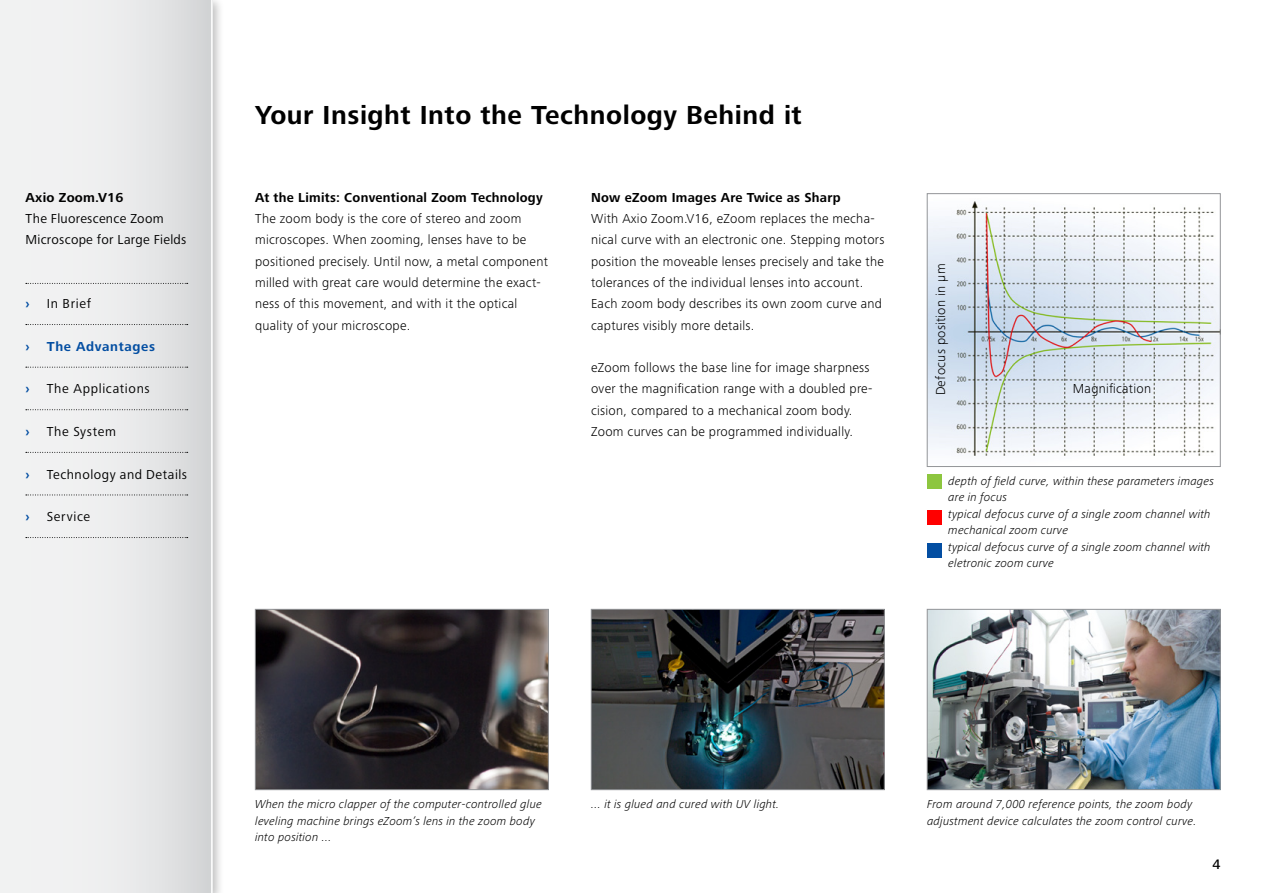
<style>
.page{position:relative;width:1263px;height:893px;background:#fff}
.page>*{position:absolute;margin:0;border:0;box-sizing:border-box;transform-origin:0 0}
.t1{font:700 27px "Zeiss Frutiger Next Pro";letter-spacing:.02em;color:#000}
.t2{font:500 14.25px "Zeiss Frutiger Next Pro";color:#000}
.t3{font:300 13.5px/21.3px "Zeiss Frutiger Next Pro";letter-spacing:.02em;color:#000}
.t4{font:13.5px/21.3px "Zeiss Frutiger Next Pro";letter-spacing:.035em;color:#000}
.t5{font:700 13.5px "Zeiss Frutiger Next Pro";letter-spacing:.02em;color:#000}
.t6{font:700 13.5px "Zeiss Frutiger Next Pro";letter-spacing:.05em;color:#034ea2}
.t7{font:italic 300 12px/16.5px "Zeiss Frutiger Next Pro";letter-spacing:.015em;color:#000}
</style>
<div class="page">
<div style="left:927px;top:474px;width:15px;height:15px;background:#8dc63f"></div>
<div style="left:927px;top:510px;width:15px;height:15px;background:#f00"></div>
<div style="left:927px;top:543px;width:15px;height:15px;background:#034ea2"></div>
<div style="left:0;top:0;width:224px;height:893px;background:#000;opacity:.25"></div>
<div style="left:0;top:0;width:213px;height:893px;background:linear-gradient(to right,#f8f8f8,#dadbdc)"></div>
<hr style="left:211px;top:0;width:2px;height:893px;background:#fff">
<svg style="left:26px;top:283px;width:162px;height:1px"></svg>
<svg style="left:26px;top:324px;width:162px;height:1px"></svg>
<svg style="left:26px;top:367px;width:162px;height:1px"></svg>
<svg style="left:26px;top:409px;width:162px;height:1px"></svg>
<svg style="left:26px;top:452px;width:162px;height:1px"></svg>
<svg style="left:26px;top:495px;width:162px;height:1px"></svg>
<svg style="left:26px;top:537px;width:162px;height:1px"></svg>
<img style="left:257px;top:611px;width:290px;height:177px">
<div style="left:255px;top:609px;width:294px;height:181px;border:1px solid #939598"></div>
<img style="left:593px;top:611px;width:289px;height:177px">
<div style="left:591px;top:609px;width:293px;height:181px;border:1px solid #939598"></div>
<img style="left:929px;top:611px;width:289px;height:177px">
<div style="left:927px;top:609px;width:293px;height:181px;border:1px solid #939598"></div>
<img style="left:929px;top:201px;width:289px;height:255px">
<div style="left:927px;top:193px;width:293px;height:274px;border:1px solid #939598"></div>
<p class="t5" style="left:26px;top:189px;width:99px">Axio Zoom.V16</p>
<p class="t4" style="left:26px;top:208px;width:162px">The Fluorescence Zoom<br>Microscope for Large Fields</p>
<p class="t6" style="left:26px;top:296px;width:6px">›</p>
<p class="t4" style="left:47px;top:293px;width:46px">In Brief</p>
<p class="t6" style="left:26px;top:339px;width:6px">›</p>
<p class="t6" style="left:47px;top:339px;width:110px">The Advantages</p>
<p class="t6" style="left:26px;top:381px;width:6px">›</p>
<p class="t4" style="left:47px;top:378px;width:104px">The Applications</p>
<p class="t6" style="left:26px;top:424px;width:6px">›</p>
<p class="t4" style="left:47px;top:421px;width:71px">The System</p>
<p class="t6" style="left:26px;top:466px;width:6px">›</p>
<p class="t4" style="left:47px;top:463px;width:142px">Technology and Details</p>
<p class="t6" style="left:26px;top:509px;width:6px">›</p>
<p class="t4" style="left:47px;top:506px;width:45px">Service</p>
<h1 class="t1" style="left:255px;top:99px;width:548px">Your Insight Into the Technology Behind it</h1>
<p class="t5" style="left:255px;top:189px;width:289px">At the Limits: Conventional Zoom Technology</p>
<p class="t3" style="left:255px;top:208px;width:294px">The zoom body is the core of stereo and zoom microscopes. When zooming, lenses have to be positioned precisely. Until now, a metal component milled with great care would determine the exact&shy;ness of this movement, and with it the optical quality of your microscope.</p>
<p class="t5" style="left:591px;top:189px;width:251px">Now eZoom Images Are Twice as Sharp</p>
<p class="t3" style="left:591px;top:208px;width:295px">With Axio Zoom.V16, eZoom replaces the mecha&shy;nical curve with an electronic one. Stepping motors position the moveable lenses precisely and take the tolerances of the individual lenses into account.<br>Each zoom body describes its own zoom curve and captures visibly more details.</p>
<p class="t3" style="left:591px;top:357px;width:283px">eZoom follows the base line for image sharpness over the magnification range with a doubled pre&shy;cision, compared to a mechanical zoom body.<br>Zoom curves can be programmed individually.</p>
<p class="t3" style="left:930px;top:395px;width:133px;rotate:-90deg">Defocus position in µm</p>
<p class="t3" style="left:1073px;top:378px;width:80px">Magnification</p>
<p class="t7" style="left:948px;top:473px;width:267px">depth of field curve, within these parameters images are in focus<br>typical defocus curve of a single zoom channel with mechanical zoom curve<br>typical defocus curve of a single zoom channel with eletronic zoom curve</p>
<p class="t7" style="left:255px;top:796px;width:288px">When the micro clapper of the computer-controlled glue leveling machine brings eZoom’s lens in the zoom body into position ...</p>
<p class="t7" style="left:591px;top:796px;width:190px">... it is glued and cured with UV light.</p>
<p class="t7" style="left:927px;top:796px;width:271px">From around 7,000 reference points, the zoom body adjustment device calculates the zoom control curve.</p>
<p class="t2" style="left:1212px;top:856px;width:10px">4</p>
</div>
